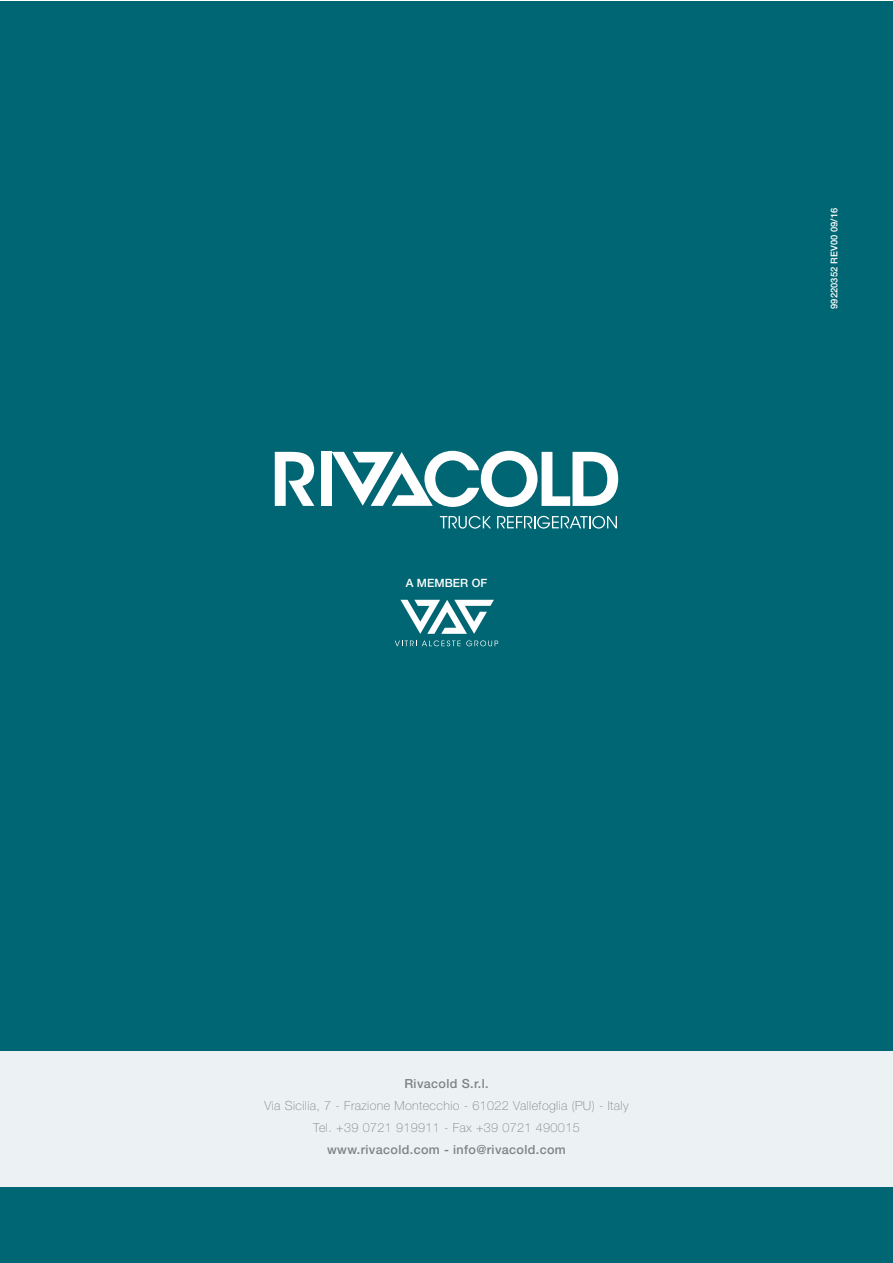
<style>
.page{position:relative;width:893px;height:1263px;background:#fff}
.page>*{position:absolute;margin:0;border:0;box-sizing:border-box;transform-origin:0 0}
.t1{font:100 12.6px/21.9px "Helvetica Neue LT Std";letter-spacing:.03em;color:#808285;text-align:center}
.t2{font:500 12.6px "Helvetica Neue LT Std";letter-spacing:.03em;color:#808285}
.t3{font:500 11.4px "Helvetica Neue LT Std";letter-spacing:.01em;color:#fff}
.t4{font:500 9.3px "Helvetica Neue LT Std";letter-spacing:.01em;color:#fff}
</style>
<div class="page">
<div style="left:0;top:1px;width:892px;height:1262px;background:#006673"></div>
<svg style="left:275px;top:452px;width:39px;height:54px"></svg>
<div style="left:321px;top:452px;width:11px;height:54px;background:#fff"></div>
<svg style="left:332px;top:451px;width:286px;height:56px"></svg>
<svg style="left:440px;top:516px;width:51px;height:13px"></svg>
<svg style="left:497px;top:516px;width:120px;height:13px"></svg>
<svg style="left:400px;top:600px;width:94px;height:34px"></svg>
<svg style="left:395px;top:640px;width:103px;height:6px"></svg>
<div style="left:0;top:1051px;width:892px;height:136px;background:#ecf2f4"></div>
<p class="t3" style="left:406px;top:576px;width:83px">A MEMBER OF</p>
<p class="t2" style="left:404px;top:1076px;width:86px">Rivacold S.r.l.</p>
<p class="t1" style="left:264px;top:1095px;width:366px">Via Sicilia, 7 - Frazione Montecchio - 61022 Vallefoglia (PU) - Italy<br>Tel. +39 0721 919911 - Fax +39 0721 490015</p>
<p class="t2" style="left:327px;top:1142px;width:240px">www.rivacold.com - info@rivacold.com</p>
<p class="t4" style="left:829px;top:309px;width:103px;rotate:-90deg">99220352 REV00 09/16</p>
</div>
